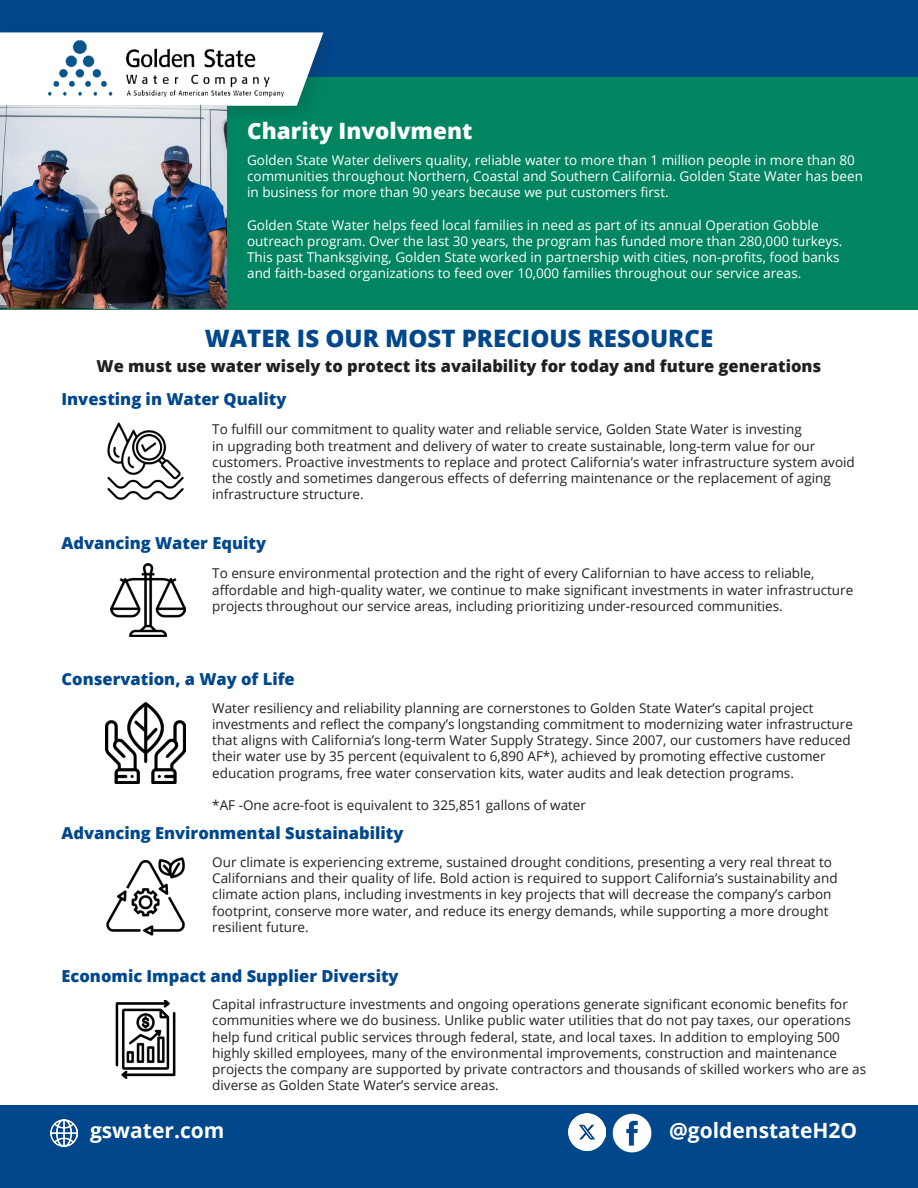
<style>
.page{position:relative;width:918px;height:1188px;background:#fff}
.page>*{position:absolute;margin:0;border:0;box-sizing:border-box;transform-origin:0 0}
.t1{font:800 24px "Open Sans";color:#00478c}
.t2{font:800 22.5px "Open Sans";color:#fff}
.t3{font:700 21px "Open Sans";color:#fff}
.t4{font:800 16.5px "Open Sans";color:#00478c}
.t5{font:800 16.5px "Open Sans";color:#231f20}
.t6{font:13.5px/16.2px "Open Sans";color:#231f20}
.t7{font:13.5px/16.2px "Open Sans";color:#fff}
</style>
<div class="page">
<div style="left:0;top:0;width:918px;height:309px;background:#008561"></div>
<div style="left:0;top:0;width:918px;height:77px;background:#00478c"></div>
<div style="left:0;top:1106px;width:918px;height:82px;background:#00478c"></div>
<div style="left:0;top:22px;width:343px;height:104px;background:#231f20;opacity:.19"></div>
<svg style="left:0;top:32px;width:323px;height:74px"></svg>
<img style="left:48px;top:34px;width:235px;height:72px">
<img style="left:115px;top:1000px;width:61px;height:79px">
<img style="left:106px;top:857px;width:79px;height:79px">
<img style="left:105px;top:702px;width:81px;height:81px">
<img style="left:107px;top:422px;width:77px;height:78px">
<img style="left:110px;top:564px;width:75px;height:73px">
<img style="left:51px;top:1119px;width:27px;height:27px">
<img style="left:0;top:106px;width:226px;height:203px">
<img style="left:569px;top:1114px;width:36px;height:36px">
<img style="left:612px;top:1113px;width:40px;height:40px">
<p class="t2" style="left:247px;top:114px;width:227px">Charity Involvment</p>
<p class="t7" style="left:247px;top:151px;width:617px">Golden State Water delivers quality, reliable water to more than 1 million people in more than 80 communities throughout Northern, Coastal and Southern California. Golden State Water has been in business for more than 90 years because we put customers first.</p>
<p class="t7" style="left:247px;top:216px;width:597px">Golden State Water helps feed local families in need as part of its annual Operation Gobble outreach program. Over the last 30 years, the program has funded more than 280,000 turkeys.<br>This past Thanksgiving, Golden State worked in partnership with cities, non-profits, food banks and faith-based organizations to feed over 10,000 families throughout our service areas.</p>
<p class="t1" style="left:205px;top:320px;width:510px">WATER IS OUR MOST PRECIOUS RESOURCE</p>
<p class="t5" style="left:97px;top:353px;width:726px">We must use water wisely to protect its availability for today and future generations</p>
<p class="t4" style="left:62px;top:387px;width:226px">Investing in Water Quality</p>
<p class="t6" style="left:212px;top:421px;width:644px">To fulfill our commitment to quality water and reliable service, Golden State Water is investing<br>in upgrading both treatment and delivery of water to create sustainable, long-term value for our customers. Proactive investments to replace and protect California’s water infrastructure system avoid the costly and sometimes dangerous effects of deferring maintenance or the replacement of aging infrastructure structure.</p>
<p class="t4" style="left:62px;top:530px;width:206px">Advancing Water Equity</p>
<p class="t6" style="left:212px;top:565px;width:643px">To ensure environmental protection and the right of every Californian to have access to reliable, affordable and high-quality water, we continue to make significant investments in water infrastructure projects throughout our service areas, including prioritizing under-resourced communities.</p>
<p class="t4" style="left:62px;top:667px;width:235px">Conservation, a Way of Life</p>
<p class="t6" style="left:212px;top:699px;width:642px">Water resiliency and reliability planning are cornerstones to Golden State Water’s capital project investments and reflect the company’s longstanding commitment to modernizing water infrastructure that aligns with California’s long-term Water Supply Strategy. Since 2007, our customers have reduced their water use by 35 percent (equivalent to 6,890 AF*), achieved by promoting effective customer education programs, free water conservation kits, water audits and leak detection programs.</p>
<p class="t6" style="left:212px;top:797px;width:375px">*AF -One acre-foot is equivalent to 325,851 gallons of water</p>
<p class="t4" style="left:62px;top:821px;width:343px">Advancing Environmental Sustainability</p>
<p class="t6" style="left:212px;top:854px;width:627px">Our climate is experiencing extreme, sustained drought conditions, presenting a very real threat to Californians and their quality of life. Bold action is required to support California’s sustainability and climate action plans, including investments in key projects that will decrease the company’s carbon footprint, conserve more water, and reduce its energy demands, while supporting a more drought resilient future.</p>
<p class="t4" style="left:62px;top:963px;width:339px">Economic Impact and Supplier Diversity</p>
<p class="t6" style="left:212px;top:996px;width:655px">Capital infrastructure investments and ongoing operations generate significant economic benefits for communities where we do business. Unlike public water utilities that do not pay taxes, our operations help fund critical public services through federal, state, and local taxes. In addition to employing 500 highly skilled employees, many of the environmental improvements, construction and maintenance projects the company are supported by private contractors and thousands of skilled workers who are as diverse as Golden State Water’s service areas.</p>
<p class="t3" style="left:90px;top:1116px;width:136px">gswater.com</p>
<p class="t3" style="left:669px;top:1116px;width:190px">@goldenstateH2O</p>
</div>
